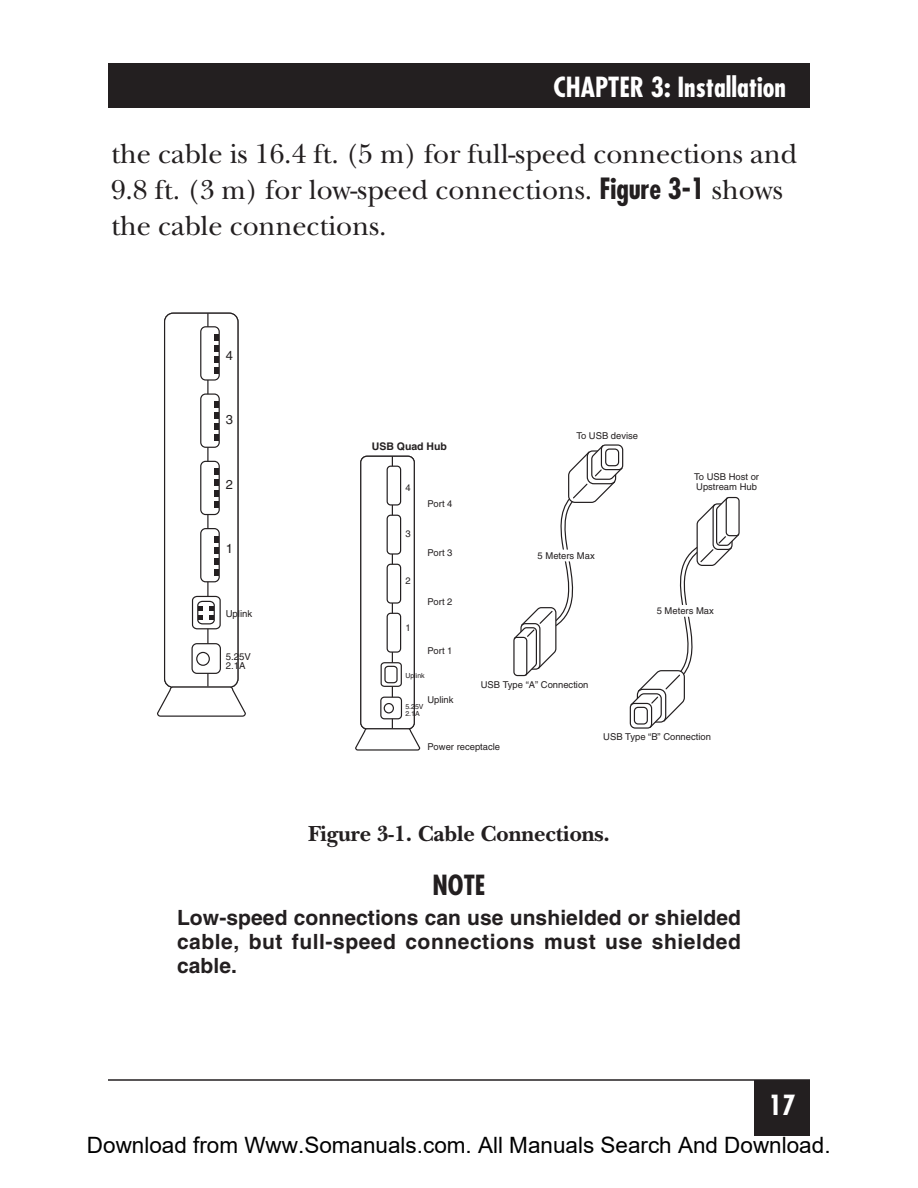
<style>
.page{position:relative;width:918px;height:1188px;background:#fff}
.page>*{position:absolute;margin:0;border:0;box-sizing:border-box;transform-origin:0 0}
.t1{font:28.5px/36px "New Baskerville";letter-spacing:-.005em;color:#231f20}
.t2{font:700 condensed 27px "Futura";color:#fff}
.t3{font:700 condensed 27px "Futura";color:#231f20}
.t4{font:700 22.8px "New Baskerville";letter-spacing:-.005em;color:#231f20}
.t5{font:22.5px "Arial";color:#000}
.t6{font:700 21px/24px "Helvetica";letter-spacing:.025em;color:#231f20;text-align:justify}
.t7{font:12.9px "Helvetica";color:#231f20}
.t8{font:700 10.5px "Helvetica";color:#231f20}
.t9{font:9.6px/9.6px "Helvetica";color:#231f20}
.t10{font:9.3px/10.5px "Helvetica";color:#231f20}
.t11{font:6.9px/6.9px "Helvetica";color:#231f20}
.s1{font-family:"Futura";font-weight:700;font-stretch:condensed}
</style>
<div class="page">
<div style="left:754px;top:1080px;width:56px;height:56px;background:#231f20"></div>
<div style="left:108px;top:63px;width:702px;height:45px;background:#231f20"></div>
<div style="left:164px;top:313px;width:75px;height:375px;background:#fff;border:1px solid #231f20;border-radius:9px"></div>
<hr style="left:207px;top:314px;width:2px;height:372px;background:#231f20">
<svg style="left:157px;top:686px;width:89px;height:31px"></svg>
<div style="left:200px;top:326px;width:20px;height:55px;background:#fff;border:1px solid #231f20;border-radius:5px"></div>
<svg style="left:214px;top:334px;width:5px;height:39px"></svg>
<div style="left:200px;top:393px;width:20px;height:55px;background:#fff;border:1px solid #231f20;border-radius:5px"></div>
<svg style="left:214px;top:424px;width:5px;height:17px"></svg>
<svg style="left:214px;top:402px;width:5px;height:16px"></svg>
<div style="left:200px;top:461px;width:20px;height:54px;background:#fff;border:1px solid #231f20;border-radius:5px"></div>
<svg style="left:214px;top:469px;width:5px;height:39px"></svg>
<div style="left:200px;top:528px;width:20px;height:54px;background:#fff;border:1px solid #231f20;border-radius:5px"></div>
<svg style="left:214px;top:536px;width:5px;height:39px"></svg>
<div style="left:192px;top:596px;width:29px;height:33px;background:#fff;border:1px solid #231f20;border-radius:4px"></div>
<div style="left:197px;top:601px;width:18px;height:23px;background:#fff;border:1px solid #231f20;border-radius:4px"></div>
<svg style="left:209px;top:606px;width:5px;height:13px"></svg>
<svg style="left:198px;top:606px;width:5px;height:13px"></svg>
<div style="left:191px;top:643px;width:30px;height:31px;background:#fff;border:1px solid #231f20;border-radius:5px"></div>
<div style="left:196px;top:652px;width:14px;height:14px;background:#fff;border:1px solid #231f20;border-radius:50%"></div>
<svg style="left:513px;top:444px;width:227px;height:285px"></svg>
<div style="left:605px;top:448px;width:14px;height:18px;background:#fff;border:1px solid #231f20;border-radius:4px"></div>
<div style="left:360px;top:456px;width:55px;height:274px;background:#fff;border:1px solid #231f20;border-radius:6px"></div>
<hr style="left:392px;top:457px;width:1px;height:271px;background:#231f20">
<svg style="left:355px;top:728px;width:66px;height:23px"></svg>
<div style="left:387px;top:466px;width:14px;height:40px;background:#fff;border:1px solid #231f20;border-radius:4px"></div>
<div style="left:387px;top:515px;width:14px;height:40px;background:#fff;border:1px solid #231f20;border-radius:4px"></div>
<div style="left:387px;top:564px;width:14px;height:40px;background:#fff;border:1px solid #231f20;border-radius:4px"></div>
<div style="left:387px;top:613px;width:14px;height:40px;background:#fff;border:1px solid #231f20;border-radius:4px"></div>
<div style="left:381px;top:662px;width:21px;height:25px;background:#fff;border:1px solid #231f20;border-radius:3px"></div>
<div style="left:384px;top:666px;width:14px;height:17px;background:#fff;border:1px solid #231f20;border-radius:3px"></div>
<div style="left:380px;top:697px;width:22px;height:22px;background:#fff;border:1px solid #231f20;border-radius:4px"></div>
<div style="left:384px;top:703px;width:10px;height:11px;background:#fff;border:1px solid #231f20;border-radius:50%"></div>
<div style="left:655px;top:605px;width:60px;height:12px;background:#fff;border-radius:4px"></div>
<div style="left:536px;top:550px;width:60px;height:11px;background:#fff;border-radius:4px"></div>
<hr style="left:108px;top:1079px;width:702px;height:2px;background:#231f20">
<h2 class="t2" style="left:554px;top:75px;width:234px">CHAPTER 3: Installation</h2>
<h1 class="t1" style="left:111px;top:139px;width:688px">the cable is 16.4 ft. (5 m) for full-speed connections and<br>9.8 ft. (3 m) for low-speed connections. <span class="s1">Figure 3-1</span> shows the cable connections.</h1>
<h3 class="t7" style="left:226px;top:351px;width:9px">4</h3>
<h3 class="t7" style="left:226px;top:415px;width:9px">3</h3>
<p class="t10" style="left:576px;top:431px;width:63px">To USB devise</p>
<p class="t8" style="left:372px;top:442px;width:77px">USB Quad Hub</p>
<h3 class="t7" style="left:226px;top:479px;width:9px">2</h3>
<p class="t10" style="left:405px;top:483px;width:7px">4</p>
<p class="t10" style="left:694px;top:472px;width:66px">To USB Host or<br>Upstream Hub</p>
<p class="t10" style="left:427px;top:499px;width:27px">Port 4</p>
<h3 class="t7" style="left:226px;top:543px;width:9px">1</h3>
<p class="t10" style="left:405px;top:530px;width:7px">3</p>
<p class="t10" style="left:405px;top:576px;width:7px">2</p>
<p class="t10" style="left:427px;top:548px;width:27px">Port 3</p>
<p class="t10" style="left:538px;top:551px;width:59px">5 Meters Max</p>
<p class="t10" style="left:427px;top:597px;width:27px">Port 2</p>
<p class="t9" style="left:226px;top:610px;width:28px">Uplink</p>
<p class="t9" style="left:226px;top:652px;width:27px">5.25V<br>2.1A</p>
<p class="t10" style="left:405px;top:623px;width:7px">1</p>
<p class="t10" style="left:427px;top:646px;width:27px">Port 1</p>
<p class="t10" style="left:657px;top:607px;width:59px">5 Meters Max</p>
<p class="t11" style="left:405px;top:672px;width:21px">Uplink</p>
<p class="t11" style="left:405px;top:704px;width:20px">5.25V<br>2.1A</p>
<p class="t10" style="left:481px;top:680px;width:109px">USB Type “A” Connection</p>
<p class="t10" style="left:427px;top:695px;width:28px">Uplink</p>
<p class="t10" style="left:427px;top:742px;width:74px">Power receptacle</p>
<p class="t10" style="left:603px;top:733px;width:109px">USB Type “B” Connection</p>
<h3 class="t4" style="left:308px;top:826px;width:304px">Figure 3-1. Cable Connections.</h3>
<h2 class="t3" style="left:433px;top:873px;width:54px">NOTE</h2>
<h3 class="t6" style="left:177px;top:908px;width:566px">Low-speed connections can use unshielded or shielded cable, but full-speed connections must use shielded cable.</h3>
<h2 class="t2" style="left:769px;top:1093px;width:28px">17</h2>
<h3 class="t5" style="left:87px;top:1133px;width:745px">Download from Www.Somanuals.com. All Manuals Search And Download.</h3>
</div>
